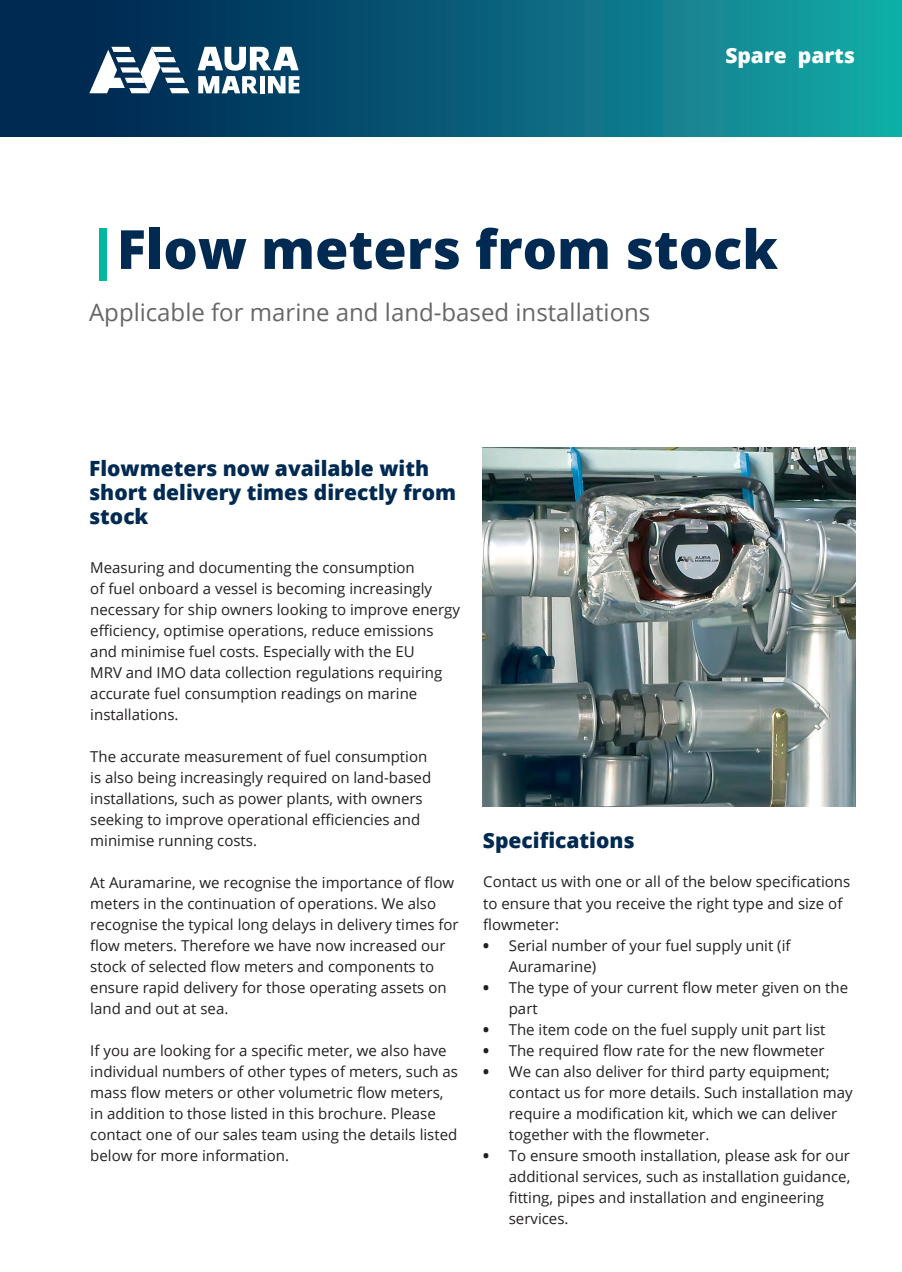
<style>
.page{position:relative;width:902px;height:1272px;background:#fff}
.page>*{position:absolute;margin:0;border:0;box-sizing:border-box;transform-origin:0 0}
.Datasheet_pääotsikko{font:800 54px "Open Sans";color:#002a52}
.Ingressi{font:24px "Open Sans";color:#67676a}
.Väliotsikko{font:800 21px/24px "Open Sans";color:#002a52}
.Fakta_otsikko{font:800 21px "Open Sans";color:#fff}
.Leipäteksti_luettelo{font:15px/21px "Open Sans";color:#231f20}
.s1{color:#01b89f}
.s2{font-weight:800}
</style>
<div class="page">
<div style="left:0;top:0;width:901px;height:136px;background:linear-gradient(to right,#00194a,#16a6a7)"></div>
<svg style="left:89px;top:47px;width:210px;height:46px"></svg>
<img style="left:483px;top:448px;width:372px;height:358px">
<p class="Fakta_otsikko" style="left:725px;top:39px;width:131px">Spare parts</p>
<p class="Datasheet_pääotsikko" style="left:89px;top:208px;width:690px"><span class="s1">|</span>Flow meters from stock</p>
<p class="Ingressi" style="left:89px;top:296px;width:562px">Applicable for marine and land-based installations</p>
<p class="Väliotsikko" style="left:89px;top:455px;width:368px">Flowmeters now available with short delivery times directly from stock</p>
<p class="Leipäteksti_luettelo" style="left:90px;top:556px;width:371px">Measuring and documenting the consumption<br>of fuel onboard a vessel is becoming increasingly necessary for ship owners looking to improve energy efficiency, optimise operations, reduce emissions and minimise fuel costs. Especially with the EU<br>MRV and IMO data collection regulations requiring accurate fuel consumption readings on marine installations.</p>
<p class="Leipäteksti_luettelo" style="left:90px;top:745px;width:342px">The accurate measurement of fuel consumption is also being increasingly required on land-based installations, such as power plants, with owners seeking to improve operational efficiencies and minimise running costs.</p>
<p class="Leipäteksti_luettelo" style="left:90px;top:871px;width:370px">At Auramarine, we recognise the importance of flow meters in the continuation of operations. We also recognise the typical long delays in delivery times for flow meters. Therefore we have now increased our stock of selected flow meters and components to ensure rapid delivery for those operating assets on land and out at sea.</p>
<p class="Leipäteksti_luettelo" style="left:90px;top:1039px;width:369px">If you are looking for a specific meter, we also have individual numbers of other types of meters, such as mass flow meters or other volumetric flow meters, in addition to those listed in this brochure. Please contact one of our sales team using the details listed below for more information.</p>
<p class="Väliotsikko" style="left:483px;top:827px;width:153px">Specifications</p>
<p class="Leipäteksti_luettelo" style="left:483px;top:871px;width:368px">Contact us with one or all of the below specifications to ensure that you receive the right type and size of flowmeter:</p>
<p class="Leipäteksti_luettelo" style="left:508px;top:934px;width:283px;text-indent:-26px"><span class="s2">•</span> Serial number of your fuel supply unit (if<br>Auramarine)</p>
<p class="Leipäteksti_luettelo" style="left:508px;top:976px;width:341px;text-indent:-26px"><span class="s2">•</span> The type of your current flow meter given on the part</p>
<p class="Leipäteksti_luettelo" style="left:483px;top:1018px;width:344px"><span class="s2">•</span> The item code on the fuel supply unit part list</p>
<p class="Leipäteksti_luettelo" style="left:483px;top:1039px;width:343px"><span class="s2">•</span> The required flow rate for the new flowmeter</p>
<p class="Leipäteksti_luettelo" style="left:508px;top:1060px;width:345px;text-indent:-26px"><span class="s2">•</span> We can also deliver for third party equipment; contact us for more details. Such installation may require a modification kit, which we can deliver together with the flowmeter.</p>
<p class="Leipäteksti_luettelo" style="left:508px;top:1144px;width:343px;text-indent:-26px"><span class="s2">•</span> To ensure smooth installation, please ask for our additional services, such as installation guidance, fitting, pipes and installation and engineering services.</p>
</div>
